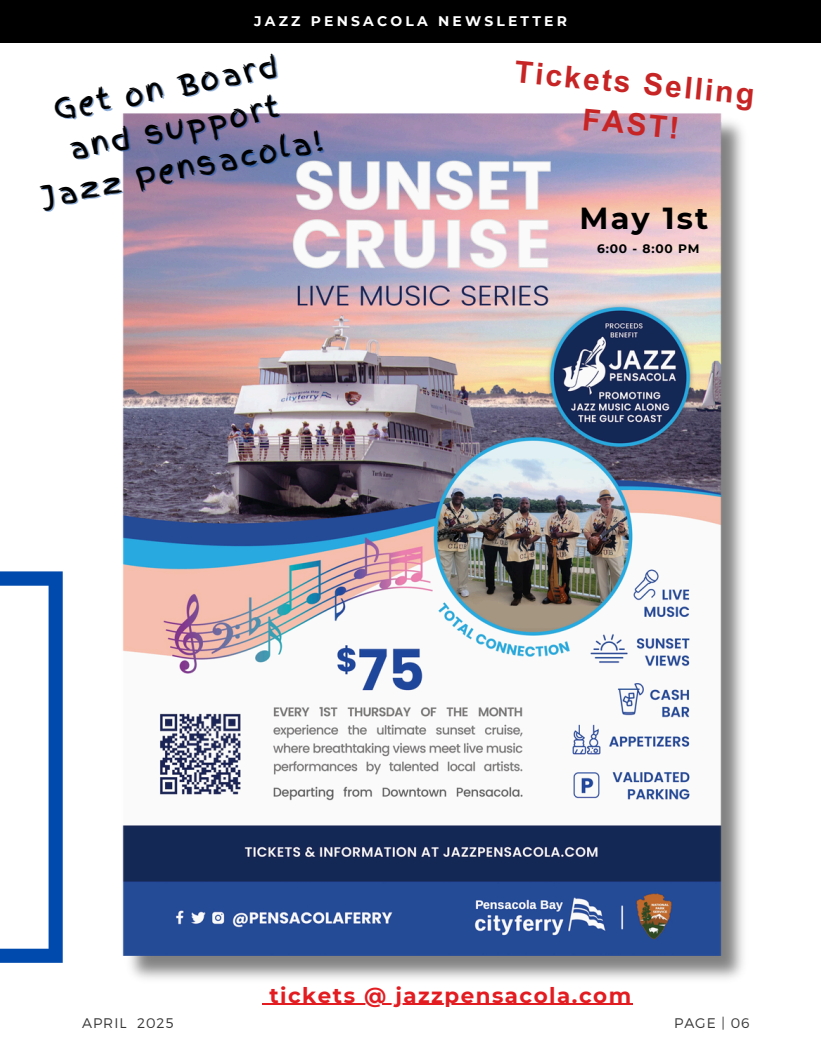
<style>
.page{position:relative;width:821px;height:1062px;background:#fff}
.page>*{position:absolute;margin:0;border:0;box-sizing:border-box;transform-origin:0 0}
.t1{font:700 30.45px "Montserrat";letter-spacing:.07em;color:#000}
.t2{font:700 30.15px/41px "Arial MT Pro";color:#c72525;text-align:center}
.t3{font:29.85px "Finger Paint";color:#000}
.t4{font:700 21.45px "Montserrat";letter-spacing:.07em;color:#e21c21}
.t5{font:700 13.95px "Montserrat";letter-spacing:.23em;color:#fff}
.t6{font:300 13.95px "Montserrat";letter-spacing:.07em;color:#373737}
.t7{font:700 12.3px "Montserrat";color:#000}
</style>
<div class="page">
<div style="left:0;top:0;width:820px;height:42px;background:#000"></div>
<svg style="left:0;top:571px;width:63px;height:392px"></svg>
<img style="left:122px;top:113px;width:621px;height:866px">
<hr style="left:269px;top:1004px;width:363px;height:1px;background:#e21c21">
<p class="t5" style="left:254px;top:13px;width:314px">JAZZ PENSACOLA NEWSLETTER</p>
<h1 class="t3" style="left:49px;top:90px;width:229px;rotate:-12deg">Get on Board</h1>
<p class="t3" style="left:64px;top:129px;width:216px;rotate:-12deg">and support</p>
<h1 class="t3" style="left:37px;top:177px;width:288px;rotate:-12deg">Jazz Pensacola!</h1>
<h4 class="t2" style="left:516px;top:56px;width:242px;rotate:5deg">Tickets Selling<br>FAST!</h4>
<p class="t1" style="left:579px;top:200px;width:130px">May 1st</p>
<h3 class="t7" style="left:596px;top:241px;width:104px">6:00 - 8:00 PM</h3>
<p class="t4" style="left:269px;top:982px;width:363px">tickets @ jazzpensacola.com</p>
<h5 class="t6" style="left:82px;top:1014px;width:93px">APRIL 2025</h5>
<h2 class="t6" style="left:673px;top:1014px;width:77px">PAGE | 06</h2>
</div>
